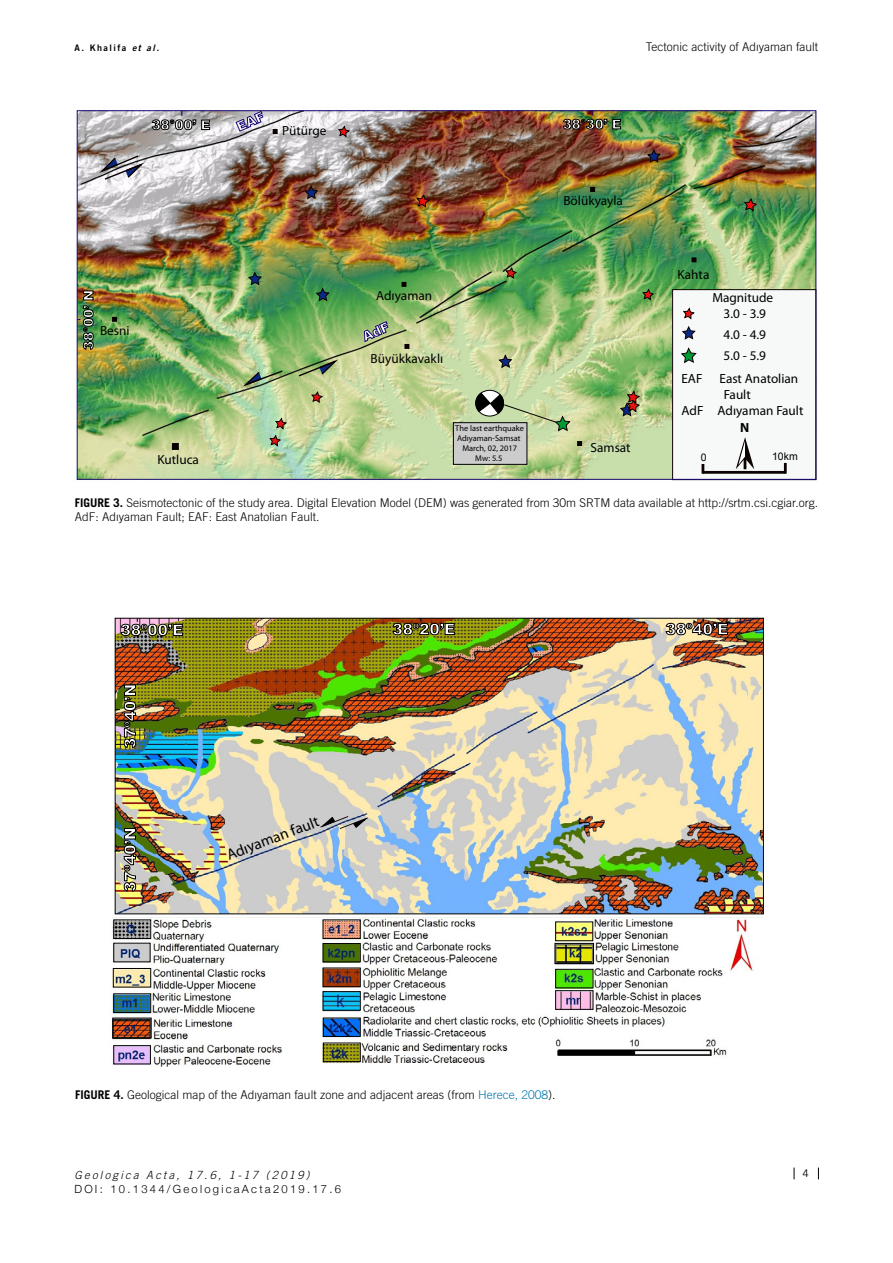
<style>
.page{position:relative;width:893px;height:1263px;background:#fff}
.page>*{position:absolute;margin:0;border:0;box-sizing:border-box;transform-origin:0 0}
.t1{font:900 15.45px "Arial";color:#fff}
.t2{font:15.45px "Myriad Pro";color:#000}
.t3{font:13.35px/21.1px "Myriad Pro";color:#000}
.t4{font:900 13.35px "Arial";color:#f9f7f7}
.t5{font:700 13.35px "Myriad Pro";color:#000}
.t6{font:300 12px/13.5px "Trade Gothic";color:#000}
.t7{font:300 11.25px "Helvetica Neue";letter-spacing:.2em;color:#000}
.t8{font:italic 300 11.25px "Trade Gothic";letter-spacing:.2em;color:#000}
.t9{font:10.5px "Arial";color:#000}
.t10{font:10.5px "Trade Gothic";color:#000}
.t11{font:9px "Trade Gothic Bold Two";letter-spacing:.16em;color:#000}
.t12{font:8.4px/10.1px "Myriad Pro";color:#000;text-align:center}
.s1{font-style:italic}
.s2{font-weight:700}
.s3{color:#0074ac}
</style>
<div class="page">
<svg style="left:794px;top:1167px;width:1px;height:12px"></svg>
<svg style="left:818px;top:1167px;width:1px;height:12px"></svg>
<img style="left:76px;top:110px;width:741px;height:371px">
<svg style="left:692px;top:257px;width:4px;height:5px"></svg>
<svg style="left:590px;top:187px;width:5px;height:5px"></svg>
<svg style="left:112px;top:317px;width:5px;height:5px"></svg>
<div style="left:172px;top:443px;width:7px;height:7px;border:1px solid #0c0101"></div>
<svg style="left:405px;top:344px;width:4px;height:5px"></svg>
<svg style="left:402px;top:282px;width:4px;height:5px"></svg>
<svg style="left:273px;top:129px;width:4px;height:5px"></svg>
<svg style="left:577px;top:441px;width:5px;height:5px"></svg>
<svg style="left:505px;top:266px;width:13px;height:13px"></svg>
<svg style="left:642px;top:288px;width:13px;height:12px"></svg>
<svg style="left:311px;top:391px;width:12px;height:12px"></svg>
<svg style="left:269px;top:417px;width:18px;height:30px"></svg>
<svg style="left:315px;top:287px;width:15px;height:15px"></svg>
<svg style="left:247px;top:271px;width:15px;height:15px"></svg>
<svg style="left:304px;top:185px;width:15px;height:15px"></svg>
<svg style="left:646px;top:148px;width:15px;height:15px"></svg>
<svg style="left:743px;top:198px;width:15px;height:14px"></svg>
<svg style="left:416px;top:194px;width:14px;height:14px"></svg>
<svg style="left:337px;top:125px;width:13px;height:12px"></svg>
<svg style="left:619px;top:390px;width:22px;height:27px"></svg>
<svg style="left:239px;top:369px;width:45px;height:20px"></svg>
<svg style="left:297px;top:357px;width:44px;height:21px"></svg>
<svg style="left:96px;top:154px;width:51px;height:27px"></svg>
<div style="left:673px;top:290px;width:143px;height:190px;background:#f7f9f9"></div>
<svg style="left:683px;top:307px;width:12px;height:12px"></svg>
<svg style="left:682px;top:326px;width:14px;height:14px"></svg>
<hr style="left:703px;top:471px;width:82px;height:3px;background:#0c0101">
<svg style="left:784px;top:463px;width:3px;height:11px"></svg>
<svg style="left:702px;top:464px;width:2px;height:10px"></svg>
<svg style="left:736px;top:437px;width:18px;height:32px"></svg>
<svg style="left:563px;top:113px;width:58px;height:16px"></svg>
<svg style="left:152px;top:113px;width:58px;height:17px"></svg>
<svg style="left:79px;top:291px;width:15px;height:59px"></svg>
<svg style="left:498px;top:354px;width:15px;height:15px"></svg>
<svg style="left:681px;top:347px;width:16px;height:17px"></svg>
<svg style="left:475px;top:390px;width:96px;height:42px;background:#adbd93"></svg>
<div style="left:453px;top:423px;width:74px;height:41px;background:#ccc"></div>
<img style="left:110px;top:620px;width:653px;height:447px">
<div style="left:78px;top:595px;width:37px;height:320px;background:#fff"></div>
<hr style="left:103px;top:914px;width:681px;height:3px;background:#fff">
<svg style="left:120px;top:620px;width:63px;height:17px"></svg>
<svg style="left:392px;top:620px;width:63px;height:16px"></svg>
<svg style="left:665px;top:620px;width:63px;height:16px"></svg>
<svg style="left:117px;top:828px;width:20px;height:64px"></svg>
<svg style="left:117px;top:684px;width:20px;height:65px"></svg>
<div style="left:114px;top:920px;width:37px;height:19px;border:1px solid #000"></div>
<div style="left:113px;top:968px;width:38px;height:19px;border:1px solid #000"></div>
<div style="left:114px;top:993px;width:37px;height:20px;border:1px solid #000"></div>
<div style="left:113px;top:1018px;width:38px;height:20px;border:1px solid #000"></div>
<div style="left:114px;top:1045px;width:37px;height:19px;border:1px solid #000"></div>
<div style="left:323px;top:920px;width:37px;height:19px;border:1px solid #000"></div>
<div style="left:323px;top:943px;width:37px;height:19px;border:1px solid #000"></div>
<div style="left:323px;top:968px;width:37px;height:19px;border:1px solid #000"></div>
<div style="left:323px;top:991px;width:37px;height:19px;border:1px solid #000"></div>
<div style="left:323px;top:1018px;width:37px;height:18px;border:1px solid #000"></div>
<div style="left:323px;top:1043px;width:37px;height:19px;border:1px solid #000"></div>
<div style="left:555px;top:943px;width:39px;height:21px;border:1px solid #000"></div>
<div style="left:555px;top:969px;width:38px;height:19px;border:1px solid #000"></div>
<div style="left:555px;top:990px;width:38px;height:19px;border:1px solid #000"></div>
<svg style="left:319px;top:815px;width:50px;height:14px"></svg>
<svg style="left:361px;top:321px;width:29px;height:21px"></svg>
<svg style="left:236px;top:111px;width:29px;height:21px"></svg>
<p class="t11" style="left:74px;top:43px;width:86px">A. Khalifa <span class="s1">et al.</span></p>
<p class="t6" style="left:646px;top:40px;width:174px">Tectonic activity of Adıyaman fault</p>
<p class="t4" style="left:152px;top:115px;width:60px">38°00’ E</p>
<p class="t4" style="left:563px;top:114px;width:60px">38°30’ E</p>
<p class="t3" style="left:282px;top:120px;width:46px">Pütürge</p>
<p class="t3" style="left:563px;top:190px;width:61px">Bölükyayla</p>
<p class="t4" style="left:79px;top:350px;width:61px;rotate:-90deg">38°00’ N</p>
<p class="t3" style="left:100px;top:320px;width:31px">Besni</p>
<p class="t3" style="left:376px;top:285px;width:58px">Adıyaman</p>
<p class="t3" style="left:371px;top:348px;width:74px">Büyükkavaklı</p>
<p class="t3" style="left:677px;top:264px;width:33px">Kahta</p>
<p class="t3" style="left:712px;top:287px;width:62px">Magnitude</p>
<p class="t3" style="left:724px;top:302px;width:44px">3.0 - 3.9<br>4.0 - 4.9</p>
<p class="t3" style="left:724px;top:344px;width:44px">5.0 - 5.9</p>
<p class="t3" style="left:681px;top:368px;width:23px">EAF</p>
<p class="t3" style="left:719px;top:367px;width:80px">East Anatolian</p>
<p class="t3" style="left:724px;top:383px;width:29px">Fault</p>
<p class="t3" style="left:681px;top:399px;width:124px">AdF Adıyaman Fault</p>
<p class="t9" style="left:701px;top:450px;width:7px">0</p>
<p class="t9" style="left:772px;top:450px;width:27px">10km</p>
<p class="t5" style="left:740px;top:419px;width:11px">N</p>
<p class="t12" style="left:455px;top:423px;width:70px">The last earthquake<br>Adıyaman-Samsat<br>March, 02, 2017<br>Mw: 5.5</p>
<p class="t6" style="left:75px;top:496px;width:745px"><span class="s2">FIGURE 3.</span> Seismotectonic of the study area. Digital Elevation Model (DEM) was generated from 30m SRTM data available at http://srtm.csi.cgiar.org.<br>AdF: Adıyaman Fault; EAF: East Anatolian Fault.</p>
<p class="t3" style="left:591px;top:436px;width:42px">Samsat</p>
<p class="t3" style="left:157px;top:448px;width:43px">Kutluca</p>
<p class="t1" style="left:121px;top:619px;width:64px">38º00’E</p>
<p class="t1" style="left:392px;top:618px;width:64px">38º20’E</p>
<p class="t1" style="left:666px;top:618px;width:64px">38º40’E</p>
<p class="t1" style="left:119px;top:748px;width:66px;rotate:-90deg">37º40’N</p>
<p class="t1" style="left:119px;top:892px;width:66px;rotate:-90deg">37º40’N</p>
<p class="t2" style="left:224px;top:846px;width:99px;rotate:-21deg">Adıyaman fault</p>
<p class="t6" style="left:75px;top:1087px;width:482px"><span class="s2">FIGURE 4.</span> Geological map of the Adıyaman fault zone and adjacent areas (from <span class="s3">Herece, 2008</span>).</p>
<p class="t8" style="left:74px;top:1168px;width:237px">Geologica Acta, 17.6, 1-17 (2019)</p>
<p class="t7" style="left:74px;top:1181px;width:268px">DOI: 10.1344/GeologicaActa2019.17.6</p>
<p class="t10" style="left:802px;top:1167px;width:8px">4</p>
</div>
